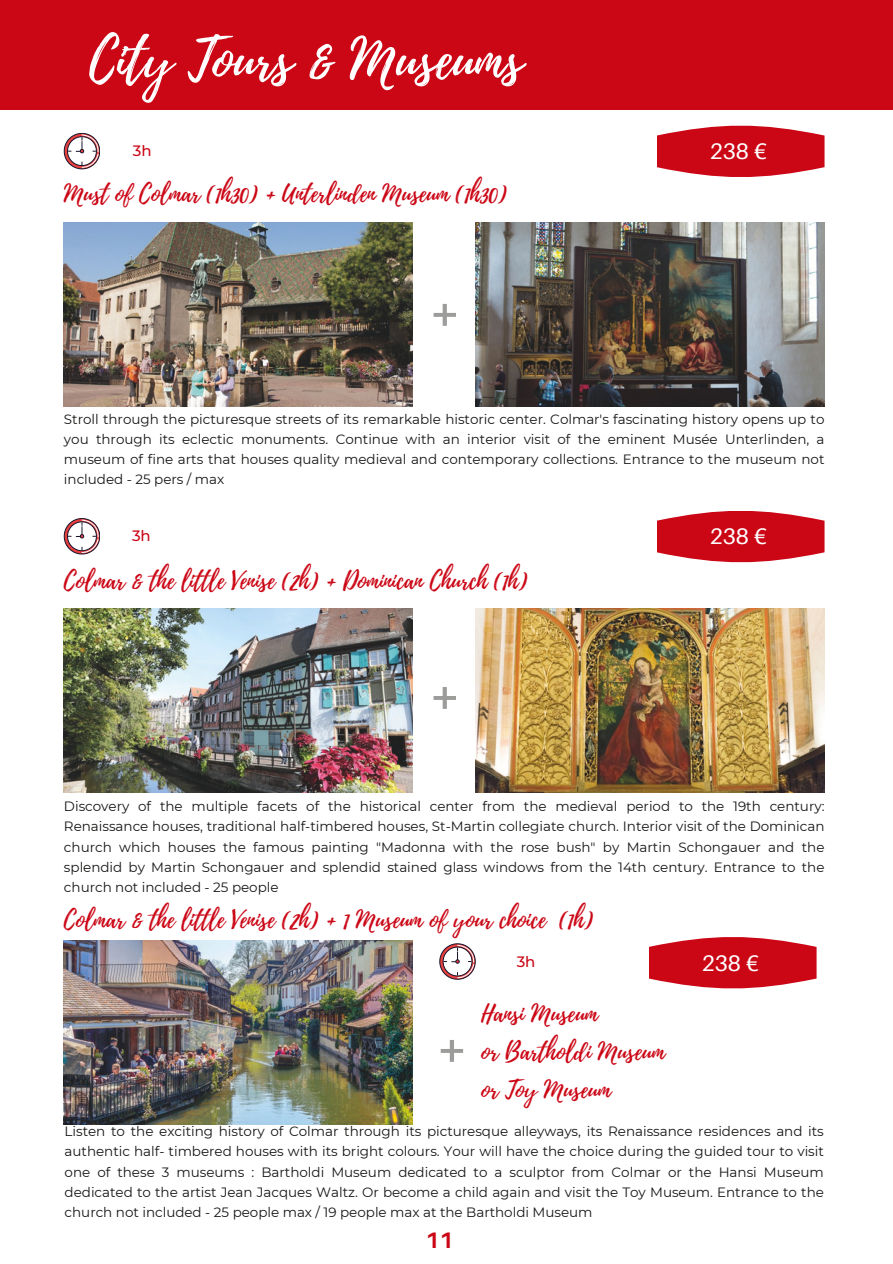
<style>
.page{position:relative;width:893px;height:1264px;background:#fff}
.page>*{position:absolute;margin:0;border:0;box-sizing:border-box;transform-origin:0 0}
.t1{font:55.5px "Playlist Script";color:#fff}
.t2{font:500 49.95px "Montserrat";color:#9c9c9b}
.t3{font:24px "Playlist Script";color:#cb0615}
.t4{font:22.5px "Aileron";color:#fff}
.t5{font:700 22.5px "Aileron";color:#cb0615}
.t6{font:500 15px "Montserrat";color:#cb0615}
.t7{font:13.5px/20.2px "Montserrat";color:#171615;text-align:justify}
</style>
<div class="page">
<div style="left:0;top:0;width:892px;height:109px;background:#cb0615"></div>
<img style="left:64px;top:608px;width:348px;height:184px">
<img style="left:64px;top:940px;width:348px;height:184px">
<img style="left:64px;top:223px;width:348px;height:184px">
<img style="left:476px;top:223px;width:348px;height:184px">
<img style="left:476px;top:608px;width:348px;height:184px">
<svg style="left:64px;top:133px;width:36px;height:36px"></svg>
<svg style="left:657px;top:126px;width:167px;height:51px;background:#d12633"></svg>
<svg style="left:439px;top:943px;width:36px;height:36px"></svg>
<svg style="left:64px;top:518px;width:36px;height:36px"></svg>
<svg style="left:657px;top:511px;width:167px;height:51px;background:#d12633"></svg>
<svg style="left:649px;top:937px;width:167px;height:51px;background:#d12633"></svg>
<p class="t1" style="left:89px;top:20px;width:435px">City Tours &amp; Museums</p>
<p class="t6" style="left:133px;top:141px;width:20px">3h</p>
<p class="t4" style="left:709px;top:137px;width:59px">238 €</p>
<p class="t3" style="left:64px;top:176px;width:446px">Must of Colmar (1h30) + Unterlinden Museum (1h30)</p>
<p class="t2" style="left:430px;top:284px;width:31px">+</p>
<p class="t7" style="left:64px;top:409px;width:762px">Stroll through the picturesque streets of its remarkable historic center. Colmar's fascinating history opens up to you through its eclectic monuments. Continue with an interior visit of the eminent Musée Unterlinden, a museum of fine arts that houses quality medieval and contemporary collections. Entrance to the museum not included - 25 pers / max</p>
<p class="t6" style="left:132px;top:526px;width:20px">3h</p>
<p class="t3" style="left:64px;top:564px;width:466px">Colmar &amp; the little Venise (2h) + Dominican Church (1h)</p>
<p class="t2" style="left:430px;top:667px;width:31px">+</p>
<p class="t4" style="left:709px;top:522px;width:59px">238 €</p>
<p class="t7" style="left:64px;top:796px;width:762px">Discovery of the multiple facets of the historical center from the medieval period to the 19th century:<br>Renaissance houses, traditional half-timbered houses, St-Martin collegiate church. Interior visit of the Dominican church which houses the famous painting "Madonna with the rose bush" by Martin Schongauer and the splendid by Martin Schongauer and splendid stained glass windows from the 14th century. Entrance to the church not included - 25 people</p>
<p class="t3" style="left:64px;top:902px;width:532px">Colmar &amp; the little Venise (2h) + 1 Museum of your choice (1h)</p>
<p class="t2" style="left:437px;top:1020px;width:31px">+</p>
<p class="t6" style="left:516px;top:952px;width:20px">3h</p>
<p class="t3" style="left:481px;top:996px;width:118px">Hansi Museum</p>
<p class="t3" style="left:481px;top:1034px;width:185px">or Bartholdi Museum</p>
<p class="t3" style="left:481px;top:1072px;width:131px">or Toy Museum</p>
<p class="t4" style="left:701px;top:948px;width:59px">238 €</p>
<p class="t7" style="left:65px;top:1121px;width:760px">Listen to the exciting history of Colmar through its picturesque alleyways, its Renaissance residences and its authentic half- timbered houses with its bright colours. Your will have the choice during the guided tour to visit one of these 3 museums : Bartholdi Museum dedicated to a sculptor from Colmar or the Hansi Museum dedicated to the artist Jean Jacques Waltz. Or become a child again and visit the Toy Museum. Entrance to the church not included - 25 people max / 19 people max at the Bartholdi Museum</p>
<p class="t5" style="left:425px;top:1225px;width:30px">11</p>
</div>
